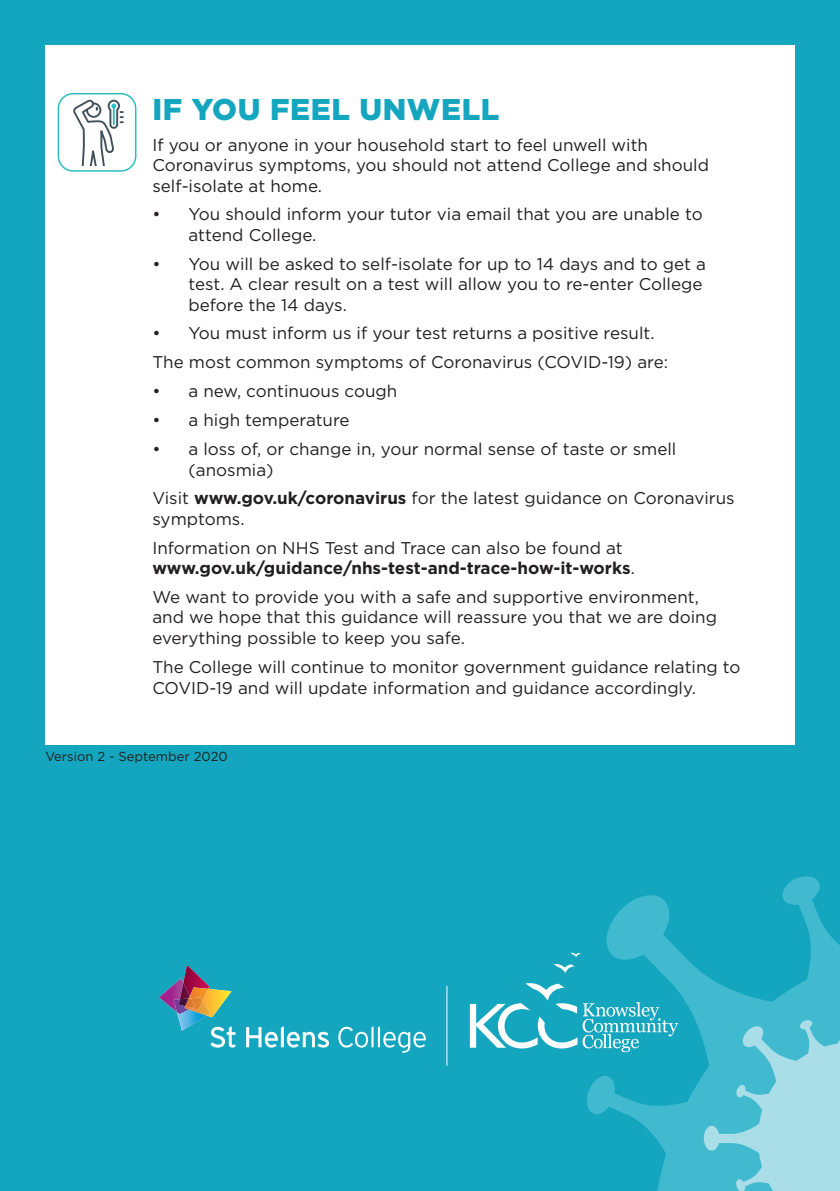
<style>
.page{position:relative;width:840px;height:1191px;background:#fff}
.page>*{position:absolute;margin:0;border:0;box-sizing:border-box;transform-origin:0 0}
.t1{font:900 30px "Gotham";letter-spacing:.02em;color:#13a6be}
.t2{font:17px/20.4px "Gotham";color:#231f20}
.t3{font:700 17px/20.4px "Gotham";color:#231f20}
.t4{font:13px "Gotham";color:#231f20}
.s1{font-weight:700}
.s2{font-weight:400}
</style>
<div class="page">
<div style="left:0;top:0;width:839px;height:1191px;background:#13a6be"></div>
<svg style="left:574px;top:876px;width:265px;height:315px"></svg>
<svg style="left:703px;top:986px;width:136px;height:205px;background:#6dc9d9"></svg>
<div style="left:45px;top:45px;width:749px;height:700px;background:#fff"></div>
<svg style="left:570px;top:952px;width:10px;height:5px"></svg>
<svg style="left:554px;top:964px;width:20px;height:9px"></svg>
<svg style="left:469px;top:982px;width:208px;height:70px"></svg>
<svg style="left:159px;top:965px;width:76px;height:82px"></svg>
<svg style="left:246px;top:1026px;width:83px;height:21px"></svg>
<svg style="left:338px;top:1026px;width:87px;height:26px"></svg>
<hr style="left:446px;top:986px;width:1px;height:79px;background:#fff">
<svg style="left:74px;top:99px;width:49px;height:67px"></svg>
<div style="left:58px;top:93px;width:78px;height:79px;border:2px solid #2cbebe;border-radius:15px"></div>
<h1 class="t1" style="left:152px;top:89px;width:348px">IF YOU FEEL UNWELL</h1>
<p class="t2" style="left:152px;top:134px;width:557px">If you or anyone in your household start to feel unwell with<br>Coronavirus symptoms, you should not attend College and should self-isolate at home.</p>
<p class="t2" style="left:188px;top:204px;width:515px;text-indent:-36px">• You should inform your tutor via email that you are unable to attend College.</p>
<p class="t2" style="left:188px;top:253px;width:519px;text-indent:-36px">• You will be asked to self-isolate for up to 14 days and to get a test. A clear result on a test will allow you to re-enter College before the 14 days.</p>
<p class="t2" style="left:152px;top:319px;width:517px;line-height:28.8px">• You must inform us if your test returns a positive result.<br>The most common symptoms of Coronavirus (COVID-19) are:</p>
<p class="t2" style="left:152px;top:381px;width:246px">• a new, continuous cough</p>
<p class="t2" style="left:152px;top:409px;width:199px">• a high temperature</p>
<p class="t2" style="left:188px;top:438px;width:489px;text-indent:-36px">• a loss of, or change in, your normal sense of taste or smell (anosmia)</p>
<p class="t2" style="left:152px;top:488px;width:583px">Visit <span class="s1">www.gov.uk/coronavirus</span> for the latest guidance on Coronavirus symptoms.</p>
<p class="t3" style="left:152px;top:537px;width:483px"><span class="s2">Information on NHS Test and Trace can also be found at </span>www.gov.uk/guidance/nhs-test-and-trace-how-it-works<span class="s2">.</span></p>
<p class="t2" style="left:152px;top:586px;width:565px">We want to provide you with a safe and supportive environment, and we hope that this guidance will reassure you that we are doing everything possible to keep you safe.</p>
<p class="t2" style="left:152px;top:655px;width:589px;line-height:21.6px">The College will continue to monitor government guidance relating to<br>COVID-19 and will update information and guidance accordingly.</p>
<p class="t4" style="left:45px;top:748px;width:184px">Version 2 - September 2020</p>
</div>
